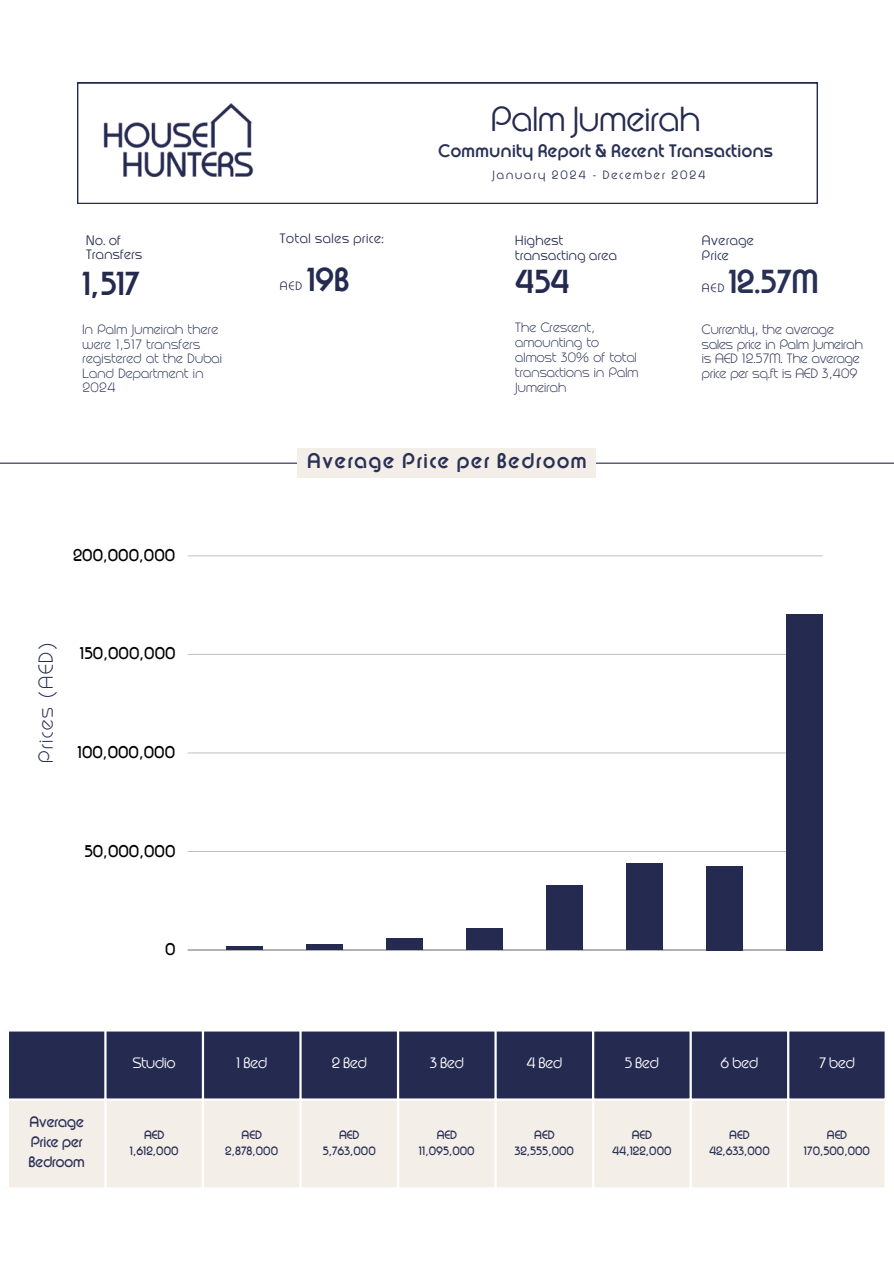
<style>
.page{position:relative;width:894px;height:1264px;background:#fff}
.page>*{position:absolute;margin:0;border:0;box-sizing:border-box;transform-origin:0 0}
.t1{font:34.5px "Arthaus";color:#252a50}
.t2{font:700 33px "Arthaus";color:#252a50}
.t3{font:700 33px "Arthaus";color:#293055}
.t4{font:700 21px "Arthaus";letter-spacing:.085em;color:#293055}
.t5{font:300 20.25px "Arthaus";letter-spacing:.085em;color:#252a50}
.t6{font:700 18px "Arthaus";letter-spacing:.03em;color:#293055}
.t7{font:500 16.95px "Arthaus";color:#000}
.t8{font:15px "Arthaus";color:#fff}
.t9{font:500 15px/20px "Arthaus";color:#293055}
.t10{font:300 13.5px/14.7px "Arthaus";letter-spacing:.02em;color:#293055}
.t11{font:300 13.5px/14.7px "Arthaus";color:#252a50}
.t12{font:13.5px/14.7px "Arthaus";letter-spacing:.035em;color:#293055}
.t13{font:13.5px "Arthaus";letter-spacing:.055em;color:#293055}
.t14{font:500 12px/16px "Arthaus";color:#293055;text-align:center}
.t15{font:12px "Arthaus";letter-spacing:.165em;color:#293055}
.t16{font:500 12px/16px "Arthaus";color:#252a50;text-align:center}
</style>
<div class="page">
<svg style="left:77px;top:83px;width:740px;height:121px"></svg>
<img style="left:102px;top:103px;width:151px;height:95px">
<hr style="left:188px;top:949px;width:634px;height:1px;background:#b6b6b6">
<hr style="left:188px;top:851px;width:634px;height:1px;background:#c0c0c0">
<hr style="left:188px;top:752px;width:634px;height:1px;background:#dcdcdc">
<hr style="left:188px;top:654px;width:634px;height:1px;background:#c5c5c5">
<hr style="left:188px;top:556px;width:634px;height:1px;background:#e7e7e7">
<hr style="left:226px;top:946px;width:36px;height:4px;background:#252a50">
<div style="left:306px;top:944px;width:36px;height:6px;background:#252a50"></div>
<div style="left:386px;top:938px;width:36px;height:12px;background:#252a50"></div>
<div style="left:466px;top:928px;width:36px;height:22px;background:#252a50"></div>
<div style="left:546px;top:885px;width:36px;height:65px;background:#252a50"></div>
<div style="left:626px;top:863px;width:36px;height:87px;background:#252a50"></div>
<div style="left:706px;top:866px;width:36px;height:84px;background:#252a50"></div>
<div style="left:786px;top:614px;width:36px;height:336px;background:#252a50"></div>
<hr style="left:0;top:462px;width:893px;height:2px;background:#252a50">
<div style="left:297px;top:447px;width:298px;height:30px;background:#f4eee8"></div>
<div style="left:9px;top:1031px;width:875px;height:67px;background:#252a50"></div>
<div style="left:9px;top:1101px;width:875px;height:86px;background:#f4eee8"></div>
<hr style="left:104px;top:1031px;width:2px;height:156px;background:#fff">
<hr style="left:202px;top:1031px;width:2px;height:156px;background:#fff">
<hr style="left:299px;top:1031px;width:2px;height:156px;background:#fff">
<hr style="left:397px;top:1031px;width:2px;height:156px;background:#fff">
<hr style="left:494px;top:1031px;width:2px;height:156px;background:#fff">
<hr style="left:592px;top:1031px;width:2px;height:156px;background:#fff">
<hr style="left:689px;top:1031px;width:2px;height:156px;background:#fff">
<hr style="left:786px;top:1031px;width:3px;height:156px;background:#fff">
<h2 class="t1" style="left:490px;top:105px;width:211px">Palm Jumeirah</h2>
<p class="t6" style="left:438px;top:143px;width:336px">Community Report &amp; Recent Transactions</p>
<h3 class="t12" style="left:86px;top:235px;width:58px;line-height:13.5px">No. of<br>Transfers</h3>
<p class="t2" style="left:83px;top:270px;width:59px">1,517</p>
<p class="t10" style="left:83px;top:323px;width:141px">In Palm Jumeirah there were 1,517 transfers registered at the Dubai<br>Land Department in<br>2024</p>
<p class="t7" style="left:73px;top:548px;width:104px">200,000,000</p>
<p class="t5" style="left:38px;top:763px;width:121px;rotate:-90deg">Prices (AED)</p>
<p class="t7" style="left:80px;top:646px;width:97px">150,000,000</p>
<p class="t7" style="left:77px;top:745px;width:99px">100,000,000</p>
<p class="t7" style="left:84px;top:843px;width:93px">50,000,000</p>
<p class="t7" style="left:165px;top:942px;width:12px">0</p>
<p class="t13" style="left:280px;top:233px;width:106px">Total sales price:</p>
<h2 class="t2" style="left:307px;top:266px;width:44px">19B</h2>
<p class="t15" style="left:280px;top:280px;width:24px">AED</p>
<p class="t15" style="left:492px;top:170px;width:214px">January 2024 - December 2024</p>
<p class="t12" style="left:515px;top:234px;width:103px">Highest transacting area</p>
<h6 class="t2" style="left:515px;top:268px;width:55px">454</h6>
<p class="t10" style="left:515px;top:321px;width:125px">The Crescent, amounting to almost 30% of total transactions in Palm<br>Jumeirah</p>
<p class="t12" style="left:701px;top:234px;width:53px">Average<br>Price</p>
<p class="t3" style="left:728px;top:268px;width:91px">12.57M</p>
<h1 class="t11" style="left:701px;top:323px;width:162px">Currently, the average sales price in Palm Jumeirah is AED 12.57M. The average price per sq.ft is AED 3,409</h1>
<p class="t15" style="left:701px;top:283px;width:24px">AED</p>
<h1 class="t4" style="left:307px;top:452px;width:281px">Average Price per Bedroom</h1>
<p class="t8" style="left:133px;top:1056px;width:44px">Studio</p>
<h4 class="t8" style="left:236px;top:1056px;width:33px">1 Bed</h4>
<p class="t8" style="left:331px;top:1056px;width:37px">2 Bed</p>
<h5 class="t8" style="left:429px;top:1056px;width:36px">3 Bed</h5>
<p class="t8" style="left:526px;top:1056px;width:37px">4 Bed</p>
<p class="t8" style="left:624px;top:1056px;width:36px">5 Bed</p>
<p class="t8" style="left:720px;top:1056px;width:39px">6 bed</p>
<p class="t8" style="left:818px;top:1056px;width:37px">7 bed</p>
<p class="t9" style="left:28px;top:1113px;width:58px">Average<br>Price per<br>Bedroom</p>
<p class="t16" style="left:130px;top:1128px;width:50px">AED<br>1,612,000</p>
<p class="t14" style="left:225px;top:1128px;width:54px">AED<br>2,878,000</p>
<p class="t14" style="left:322px;top:1128px;width:55px">AED<br>5,763,000</p>
<p class="t14" style="left:419px;top:1128px;width:57px">AED<br>11,095,000</p>
<p class="t14" style="left:514px;top:1128px;width:61px">AED<br>32,555,000</p>
<p class="t14" style="left:612px;top:1128px;width:61px">AED<br>44,122,000</p>
<p class="t14" style="left:708px;top:1128px;width:62px">AED<br>42,633,000</p>
<p class="t14" style="left:803px;top:1128px;width:67px">AED<br>170,500,000</p>
</div>
